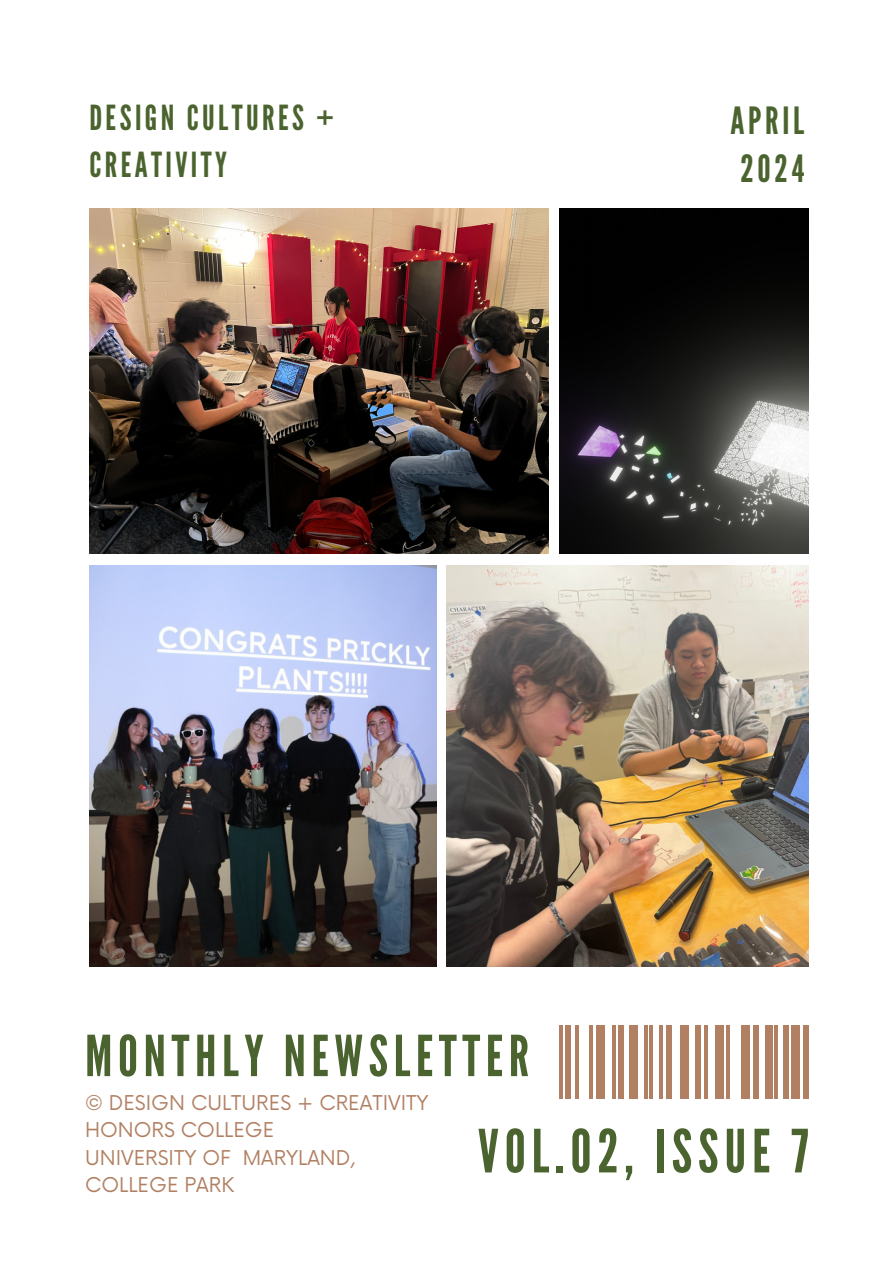
<style>
.page{position:relative;width:894px;height:1264px;background:#fff}
.page>*{position:absolute;margin:0;border:0;box-sizing:border-box;transform-origin:0 0}
.t1{font:59.4px "League Gothic";letter-spacing:.1em;color:#4b642f}
.t2{font:56.4px "League Gothic";letter-spacing:.1em;color:#4b642f}
.t3{font:37.5px "League Gothic";letter-spacing:.1em;color:#4b642f}
.t4{font:34.5px/47.2px "League Gothic";letter-spacing:.1em;color:#4b642f}
.t5{font:19.8px/27.3px "Now";color:#b17f62}
</style>
<div class="page">
<hr style="left:559px;top:1025px;width:3px;height:73px;background:#b17f62">
<hr style="left:575px;top:1025px;width:3px;height:73px;background:#b17f62">
<hr style="left:612px;top:1025px;width:3px;height:73px;background:#b17f62">
<hr style="left:644px;top:1025px;width:3px;height:73px;background:#b17f62">
<hr style="left:649px;top:1025px;width:3px;height:73px;background:#b17f62">
<hr style="left:659px;top:1025px;width:3px;height:73px;background:#b17f62">
<hr style="left:704px;top:1025px;width:3px;height:73px;background:#b17f62">
<hr style="left:726px;top:1025px;width:3px;height:73px;background:#b17f62">
<hr style="left:774px;top:1025px;width:3px;height:73px;background:#b17f62">
<hr style="left:769px;top:1025px;width:3px;height:73px;background:#b17f62">
<svg style="left:765px;top:1025px;width:3px;height:73px"></svg>
<hr style="left:589px;top:1025px;width:3px;height:73px;background:#b17f62">
<div style="left:565px;top:1025px;width:5px;height:73px;background:#b17f62"></div>
<div style="left:618px;top:1025px;width:5px;height:73px;background:#b17f62"></div>
<div style="left:695px;top:1025px;width:5px;height:73px;background:#b17f62"></div>
<div style="left:753px;top:1025px;width:5px;height:73px;background:#b17f62"></div>
<div style="left:783px;top:1025px;width:5px;height:73px;background:#b17f62"></div>
<div style="left:803px;top:1025px;width:5px;height:73px;background:#b17f62"></div>
<div style="left:666px;top:1025px;width:5px;height:73px;background:#b17f62"></div>
<div style="left:596px;top:1025px;width:8px;height:73px;background:#b17f62"></div>
<div style="left:629px;top:1025px;width:8px;height:73px;background:#b17f62"></div>
<div style="left:679px;top:1025px;width:9px;height:73px;background:#b17f62"></div>
<div style="left:715px;top:1025px;width:8px;height:73px;background:#b17f62"></div>
<div style="left:791px;top:1025px;width:8px;height:73px;background:#b17f62"></div>
<div style="left:741px;top:1025px;width:8px;height:73px;background:#b17f62"></div>
<img style="left:446px;top:565px;width:362px;height:401px">
<img style="left:89px;top:209px;width:459px;height:344px">
<img style="left:89px;top:565px;width:347px;height:401px">
<img style="left:559px;top:209px;width:249px;height:344px">
<p class="t4" style="left:89px;top:95px;width:246px">DESIGN CULTURES +<br>CREATIVITY</p>
<p class="t3" style="left:730px;top:99px;width:75px">APRIL</p>
<p class="t3" style="left:740px;top:147px;width:65px">2024</p>
<p class="t2" style="left:85px;top:1023px;width:445px">MONTHLY NEWSLETTER</p>
<p class="t5" style="left:85px;top:1090px;width:345px">© DESIGN CULTURES + CREATIVITY</p>
<p class="t5" style="left:85px;top:1117px;width:191px">HONORS COLLEGE</p>
<h1 class="t5" style="left:85px;top:1144px;width:271px">UNIVERSITY OF MARYLAND,<br>COLLEGE PARK</h1>
<p class="t1" style="left:478px;top:1116px;width:332px">VOL.02, ISSUE 7</p>
</div>
